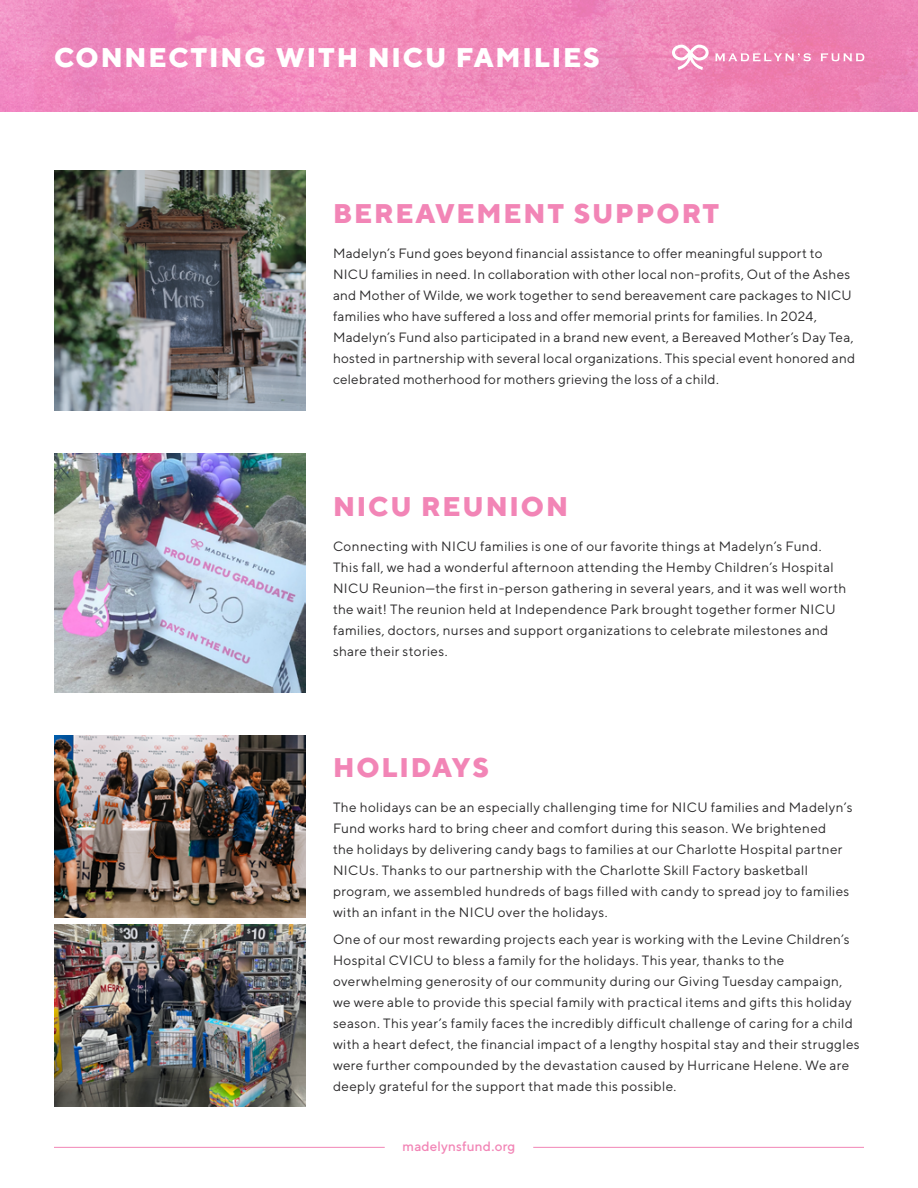
<style>
.page{position:relative;width:918px;height:1188px;background:#fff}
.page>*{position:absolute;margin:0;border:0;box-sizing:border-box;transform-origin:0 0}
.t1{font:800 27px "TT Norms";letter-spacing:.07em;color:#f285b6}
.t2{font:800 27px "TT Norms";letter-spacing:.07em;color:#fff}
.t3{font:13.5px/21px "TT Norms";letter-spacing:.025em;color:#292829}
.t4{font:500 13.5px "TT Norms";letter-spacing:.01em;color:#f285b6}
</style>
<div class="page">
<img style="left:54px;top:735px;width:252px;height:183px">
<img style="left:0;top:0;width:918px;height:111px">
<img style="left:54px;top:171px;width:252px;height:240px">
<img style="left:54px;top:453px;width:252px;height:240px">
<img style="left:54px;top:924px;width:252px;height:183px">
<svg style="left:715px;top:53px;width:149px;height:9px"></svg>
<svg style="left:672px;top:45px;width:37px;height:25px"></svg>
<hr style="left:54px;top:1147px;width:331px;height:1px;background:#f285b6">
<hr style="left:533px;top:1147px;width:331px;height:1px;background:#f285b6">
<h1 class="t2" style="left:54px;top:40px;width:547px">CONNECTING WITH NICU FAMILIES</h1>
<h1 class="t1" style="left:333px;top:196px;width:388px">BEREAVEMENT SUPPORT</h1>
<p class="t3" style="left:333px;top:242px;width:524px">Madelyn’s Fund goes beyond financial assistance to offer meaningful support to NICU families in need. In collaboration with other local non-profits, Out of the Ashes and Mother of Wilde, we work together to send bereavement care packages to NICU families who have suffered a loss and offer memorial prints for families. In 2024, Madelyn’s Fund also participated in a brand new event, a Bereaved Mother’s Day Tea, hosted in partnership with several local organizations. This special event honored and celebrated motherhood for mothers grieving the loss of a child.</p>
<h1 class="t1" style="left:333px;top:489px;width:237px">NICU REUNION</h1>
<p class="t3" style="left:333px;top:535px;width:515px">Connecting with NICU families is one of our favorite things at Madelyn’s Fund.<br>This fall, we had a wonderful afternoon attending the Hemby Children’s Hospital NICU Reunion—the first in-person gathering in several years, and it was well worth the wait! The reunion held at Independence Park brought together former NICU families, doctors, nurses and support organizations to celebrate milestones and share their stories.</p>
<h1 class="t1" style="left:333px;top:750px;width:157px">HOLIDAYS</h1>
<p class="t3" style="left:333px;top:796px;width:521px">The holidays can be an especially challenging time for NICU families and Madelyn’s Fund works hard to bring cheer and comfort during this season. We brightened<br>the holidays by delivering candy bags to families at our Charlotte Hospital partner NICUs. Thanks to our partnership with the Charlotte Skill Factory basketball program, we assembled hundreds of bags filled with candy to spread joy to families with an infant in the NICU over the holidays.</p>
<p class="t3" style="left:333px;top:929px;width:528px">One of our most rewarding projects each year is working with the Levine Children’s Hospital CVICU to bless a family for the holidays. This year, thanks to the overwhelming generosity of our community during our Giving Tuesday campaign, we were able to provide this special family with practical items and gifts this holiday season. This year’s family faces the incredibly difficult challenge of caring for a child with a heart defect, the financial impact of a lengthy hospital stay and their struggles were further compounded by the devastation caused by Hurricane Helene. We are deeply grateful for the support that made this possible.</p>
<p class="t4" style="left:403px;top:1138px;width:114px">madelynsfund.org</p>
</div>
